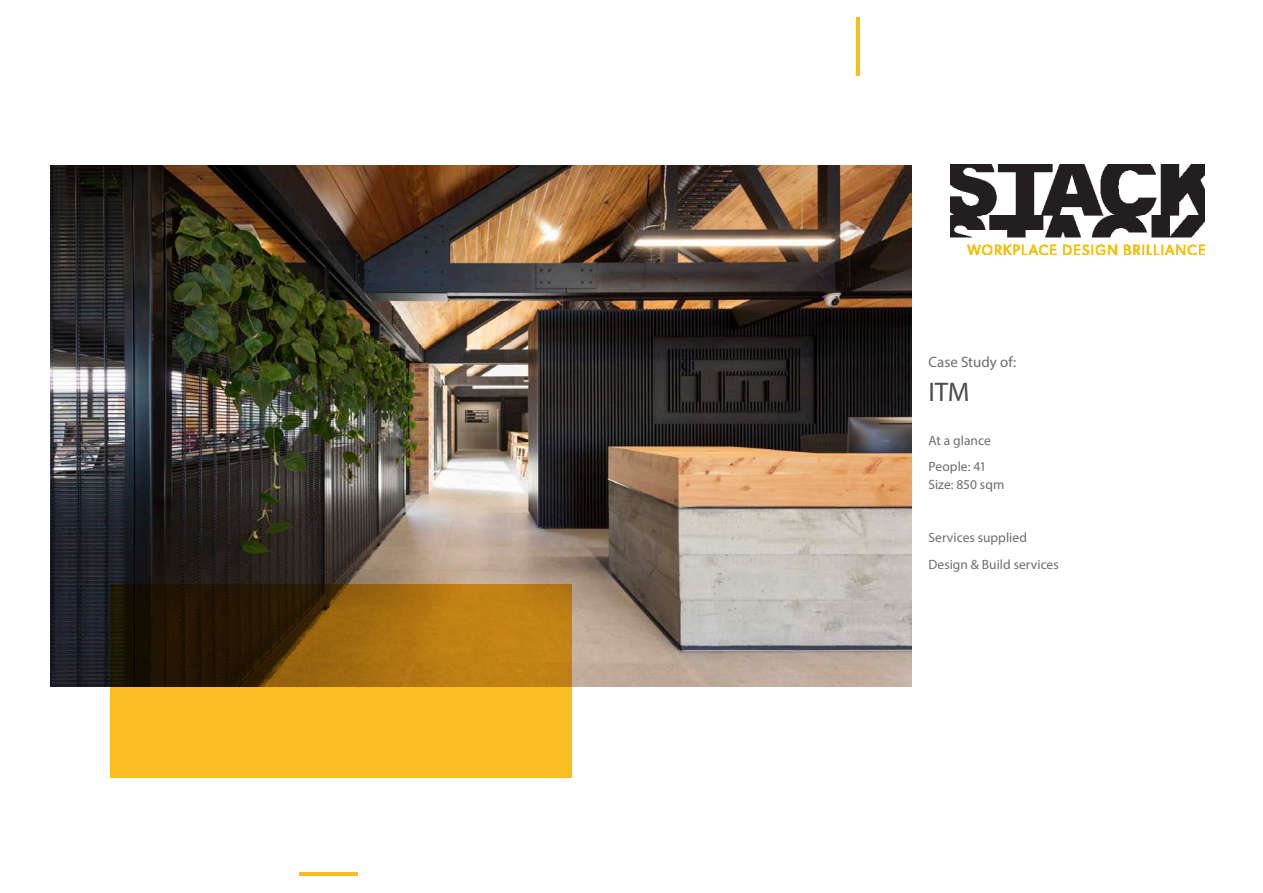
<style>
.page{position:relative;width:1263px;height:893px;background:#fff}
.page>*{position:absolute;margin:0;border:0;box-sizing:border-box;transform-origin:0 0}
.Introduction{font:27px "Myriad Pro";color:#4b4c4d}
.Introduction-2{font:15px "Myriad Pro";color:#6c6d70}
.Paragraph_Heading{font:13.5px "Myriad Pro";letter-spacing:.005em;color:#6c6d70}
</style>
<div class="page">
<hr style="left:856px;top:17px;width:3px;height:58px;background:#f9bd22">
<hr style="left:299px;top:873px;width:59px;height:3px;background:#f9bd22">
<img style="left:951px;top:165px;width:254px;height:89px">
<img style="left:51px;top:166px;width:861px;height:520px">
<svg style="left:111px;top:585px;width:461px;height:193px;background:#b38216"></svg>
<p class="Introduction-2" style="left:928px;top:353px;width:89px">Case Study of:</p>
<p class="Introduction" style="left:928px;top:376px;width:43px">ITM</p>
<p class="Paragraph_Heading" style="left:928px;top:432px;width:64px">At a glance</p>
<p class="Paragraph_Heading" style="left:928px;top:458px;width:59px">People: 41</p>
<p class="Paragraph_Heading" style="left:928px;top:476px;width:77px">Size: 850 sqm</p>
<p class="Paragraph_Heading" style="left:928px;top:529px;width:100px">Services supplied</p>
<p class="Paragraph_Heading" style="left:928px;top:556px;width:132px">Design &amp; Build services</p>
</div>
